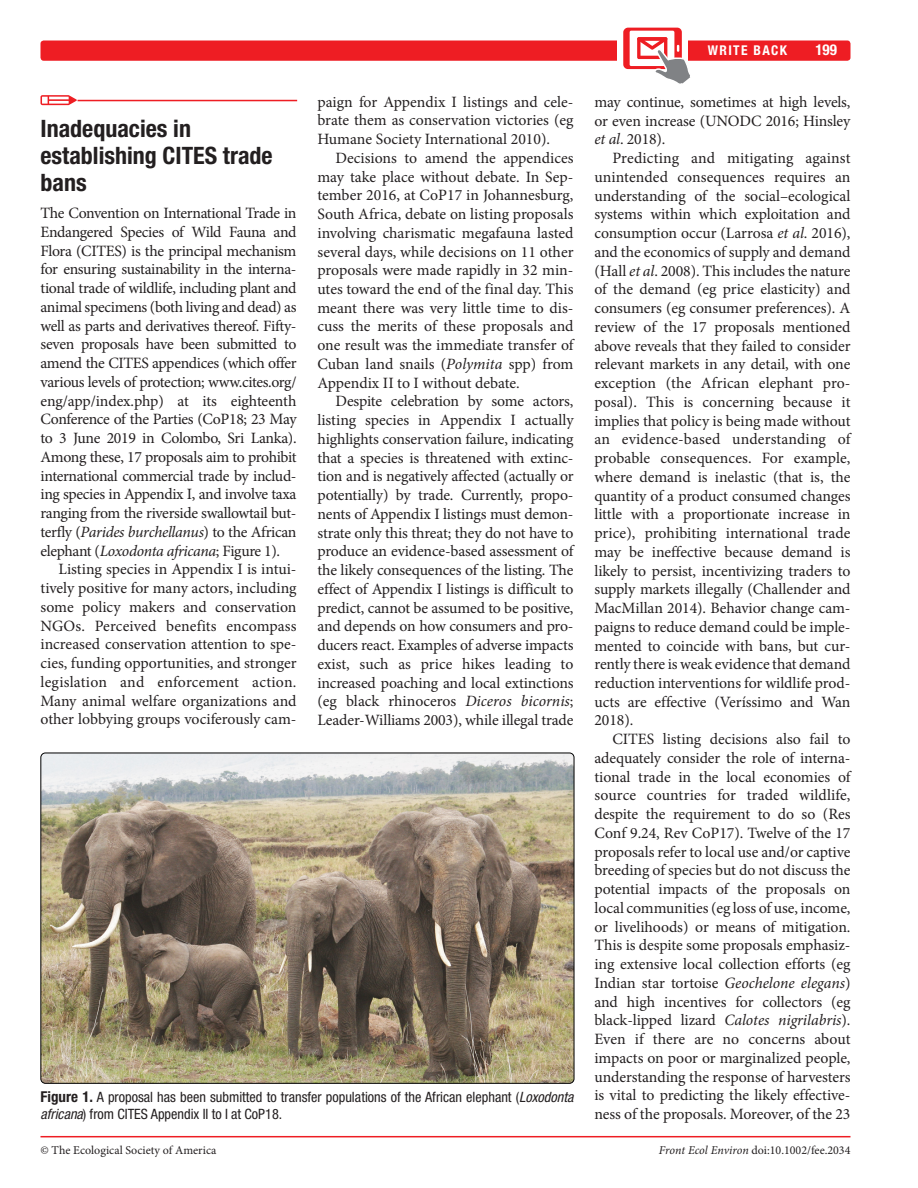
<style>
.page{position:relative;width:918px;height:1188px;background:#fff}
.page>*{position:absolute;margin:0;border:0;box-sizing:border-box;transform-origin:0 0}
.t1{font:700 condensed 24px/27px "Helvetica Neue LT Std";color:#231f20}
.t2{font:15.75px/18.8px "Minion Pro";letter-spacing:-.01em;color:#231f20;text-align:justify}
.t3{font:700 condensed 15px "Helvetica Neue LT Std";color:#fff}
.t4{font:condensed 14.25px/17.2px "Helvetica Neue LT Std";color:#231f20}
.t5{font:700 condensed 13.5px "Helvetica Neue LT Std";letter-spacing:.1em;color:#fff}
.t6{font:12px "Minion Pro";color:#231f20}
.s1{font-style:italic}
.s2{font-weight:700;font-size:15px}
</style>
<div class="page">
<svg style="left:40px;top:95px;width:37px;height:10px"></svg>
<hr style="left:78px;top:100px;width:219px;height:1px;background:#ee1d23">
<div style="left:40px;top:40px;width:811px;height:21px;background:#ee1d23;border-radius:3px"></div>
<hr style="left:40px;top:1136px;width:810px;height:1px;background:#ee1d23">
<div style="left:618px;top:24px;width:70px;height:61px;background:#fff"></div>
<svg style="left:623px;top:28px;width:69px;height:56px"></svg>
<img style="left:42px;top:753px;width:532px;height:330px">
<h1 class="t1" style="left:40px;top:115px;width:234px">Inadequacies in establishing CITES trade bans</h1>
<p class="t2" style="left:40px;top:204px;width:258px">The Convention on International Trade in Endangered Species of Wild Fauna and Flora (CITES) is the principal mechanism for ensuring sustainability in the interna&shy;tional trade of wildlife, including plant and animal specimens (both living and dead) as well as parts and derivatives thereof. Fifty&shy;seven proposals have been submitted to amend the CITES appendices (which offer various levels of protection; www.cites.org/ eng/app/index.php) at its eighteenth Conference of the Parties (CoP18; 23 May to 3 June 2019 in Colombo, Sri Lanka).<br>Among these, 17 proposals aim to prohibit international commercial trade by includ&shy;ing species in Appendix I, and involve taxa ranging from the riverside swallowtail but&shy;terfly (<span class="s1">Parides burchellanus</span>) to the African elephant (<span class="s1">Loxodonta africana</span>; Figure 1).</p>
<p class="t2" style="left:40px;top:560px;width:258px;text-indent:18px">Listing species in Appendix I is intui&shy;tively positive for many actors, including some policy makers and conservation NGOs. Perceived benefits encompass increased conservation attention to spe&shy;cies, funding opportunities, and stronger legislation and enforcement action.<br>Many animal welfare organizations and other lobbying groups vociferously cam-</p>
<p class="t2" style="left:317px;top:92px;width:258px">paign for Appendix I listings and cele&shy;brate them as conservation victories (eg Humane Society International 2010).</p>
<p class="t2" style="left:317px;top:148px;width:258px;text-indent:18px">Decisions to amend the appendices may take place without debate. In Sep&shy;tember 2016, at CoP17 in Johannesburg, South Africa, debate on listing proposals involving charismatic megafauna lasted several days, while decisions on 11 other proposals were made rapidly in 32 min&shy;utes toward the end of the final day. This meant there was very little time to dis&shy;cuss the merits of these proposals and one result was the immediate transfer of Cuban land snails (<span class="s1">Polymita</span> spp) from Appendix II to I without debate.</p>
<p class="t2" style="left:317px;top:392px;width:258px;text-indent:18px">Despite celebration by some actors, listing species in Appendix I actually highlights conservation failure, indicating that a species is threatened with extinc&shy;tion and is negatively affected (actually or potentially) by trade. Currently, propo&shy;nents of Appendix I listings must demon&shy;strate only this threat; they do not have to produce an evidence-based assessment of the likely consequences of the listing. The effect of Appendix I listings is difficult to predict, cannot be assumed to be positive, and depends on how consumers and pro&shy;ducers react. Examples of adverse impacts exist, such as price hikes leading to increased poaching and local extinctions (eg black rhinoceros <span class="s1">Diceros bicornis</span>; Leader-Williams 2003), while illegal trade</p>
<p class="t4" style="left:40px;top:1088px;width:535px"><span class="s2">Figure 1.</span> A proposal has been submitted to transfer populations of the African elephant (<span class="s1">Loxodonta africana</span>) from CITES Appendix II to I at CoP18.</p>
<p class="t5" style="left:708px;top:42px;width:81px">WRITE BACK</p>
<p class="t3" style="left:815px;top:41px;width:23px">199</p>
<p class="t2" style="left:594px;top:93px;width:258px">may continue, sometimes at high levels, or even increase (UNODC 2016; Hinsley <span class="s1">et al</span>. 2018).</p>
<p class="t2" style="left:594px;top:149px;width:258px;text-indent:18px">Predicting and mitigating against unintended consequences requires an understanding of the social–ecological systems within which exploitation and consumption occur (Larrosa <span class="s1">et al</span>. 2016), and the economics of supply and demand (Hall <span class="s1">et al</span>. 2008). This includes the nature of the demand (eg price elasticity) and consumers (eg consumer preferences). A review of the 17 proposals mentioned above reveals that they failed to consider relevant markets in any detail, with one exception (the African elephant pro&shy;posal). This is concerning because it implies that policy is being made without an evidence-based understanding of probable consequences. For example, where demand is inelastic (that is, the quantity of a product consumed changes little with a proportionate increase in price), prohibiting international trade may be ineffective because demand is likely to persist, incentivizing traders to supply markets illegally (Challender and MacMillan 2014). Behavior change cam&shy;paigns to reduce demand could be imple&shy;mented to coincide with bans, but cur&shy;rently there is weak evidence that demand reduction interventions for wildlife prod&shy;ucts are effective (Veríssimo and Wan 2018).</p>
<p class="t2" style="left:594px;top:730px;width:258px;text-indent:18px">CITES listing decisions also fail to adequately consider the role of interna&shy;tional trade in the local economies of source countries for traded wildlife, despite the requirement to do so (Res Conf 9.24, Rev CoP17). Twelve of the 17 proposals refer to local use and/or captive breeding of species but do not discuss the potential impacts of the proposals on local communities (eg loss of use, income, or livelihoods) or means of mitigation.<br>This is despite some proposals emphasiz&shy;ing extensive local collection efforts (eg Indian star tortoise <span class="s1">Geochelone elegans</span>) and high incentives for collectors (eg black-lipped lizard <span class="s1">Calotes nigrilabris</span>).<br>Even if there are no concerns about impacts on poor or marginalized people, understanding the response of harvesters is vital to predicting the likely effective&shy;ness of the proposals. Moreover, of the 23</p>
<p class="t6" style="left:40px;top:1142px;width:177px">© The Ecological Society of America</p>
<p class="t6" style="left:659px;top:1142px;width:193px"><span class="s1">Front Ecol Environ</span> doi:10.1002/fee.2034</p>
</div>
